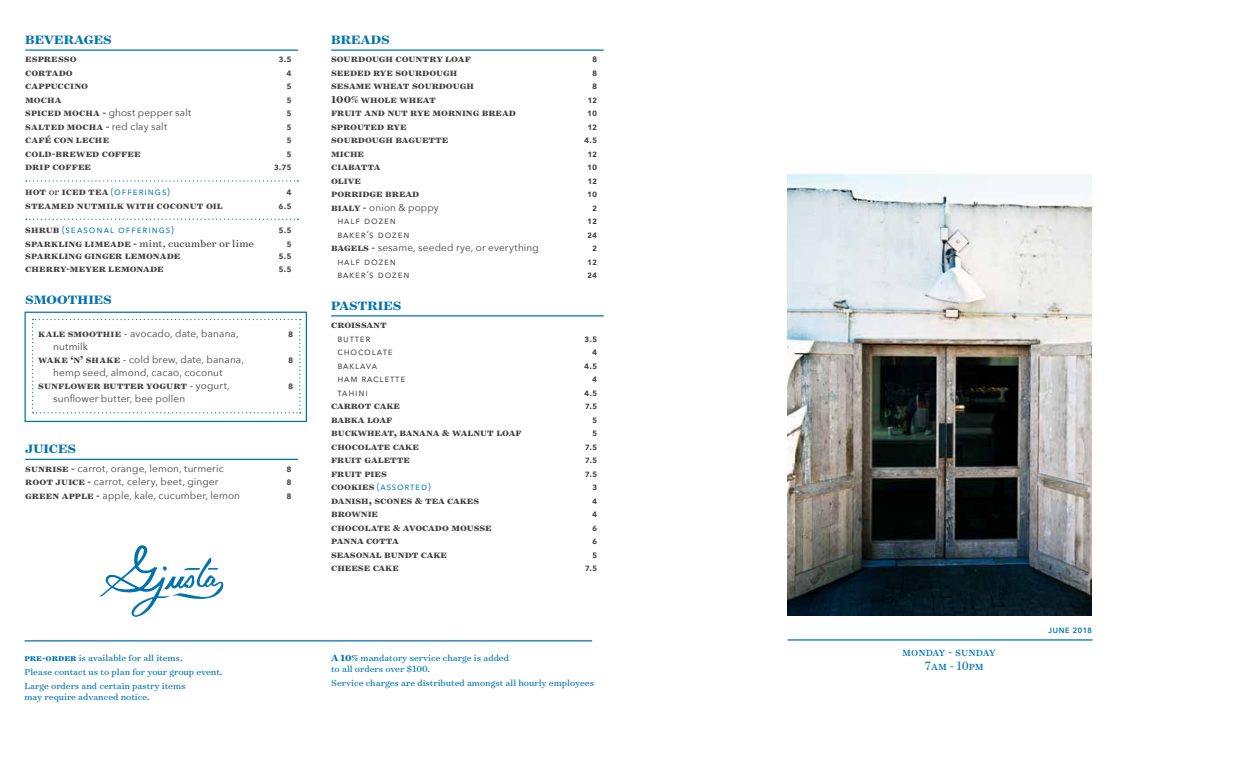
<style>
.page{position:relative;width:1260px;height:765px;background:#fff}
.page>*{position:absolute;margin:0;border:0;box-sizing:border-box;transform-origin:0 0}
.t1{font:700 13.75px "Surveyor Text";color:#0073ae}
.t2{font:13.62px/13.5px "Surveyor Text";color:#0073ae;scale:.91 1}
.t3{font:700 11.25px "Surveyor Text";color:#414042}
.t4{font:11.25px "Surveyor Text";color:#414042}
.t5{font:10px/13.5px "Avenir Next";letter-spacing:.015em;color:#414042}
.t6{font:10px/13.8px "Surveyor Text";color:#0073ae}
.t7{font:600 10px "Avenir Next";letter-spacing:-.02em;color:#414042}
.t8{font:10px "Avenir Next";letter-spacing:.085em;color:#0073ae}
.t9{font:500 10px "Avenir Next";letter-spacing:.005em;color:#0073ae}
.s1{font-family:"Surveyor Text";font-weight:700;font-size:11.25px}
.s2{font-family:"Avenir Next";font-weight:400;font-size:10px}
.s3{font-family:"Surveyor Text";font-weight:700;font-size:11.25px;color:#414042}
.s4{font-family:"Surveyor Text";font-size:11.25px;color:#414042}
.s5{font-weight:700}
.s6{font-family:"Surveyor Text";font-size:11.25px}
.s7{font-weight:400}
.s8{font-size:10px}
</style>
<div class="page">
<div style="left:25px;top:312px;width:282px;height:110px;border:1px solid #0073ae"></div>
<svg style="left:32px;top:319px;width:269px;height:94px"></svg>
<hr style="left:25px;top:49px;width:273px;height:2px;background:#0073ae">
<svg style="left:26px;top:180px;width:272px;height:2px"></svg>
<svg style="left:26px;top:219px;width:272px;height:1px"></svg>
<hr style="left:25px;top:459px;width:273px;height:1px;background:#0073ae">
<hr style="left:331px;top:49px;width:273px;height:2px;background:#0073ae">
<hr style="left:331px;top:315px;width:273px;height:1px;background:#0073ae">
<hr style="left:788px;top:639px;width:305px;height:2px;background:#0073ae">
<hr style="left:25px;top:640px;width:567px;height:1px;background:#0073ae">
<img style="left:788px;top:175px;width:303px;height:440px">
<svg style="left:100px;top:545px;width:123px;height:72px"></svg>
<p class="t1" style="left:25px;top:31px;width:88px">BEVERAGES</p>
<p class="t3" style="left:25px;top:52px;width:53px">espresso</p>
<p class="t7" style="left:278px;top:50px;width:15px">3.5</p>
<p class="t3" style="left:25px;top:65px;width:49px">cortado</p>
<p class="t7" style="left:286px;top:64px;width:7px">4</p>
<p class="t3" style="left:25px;top:79px;width:64px">cappuccino</p>
<p class="t7" style="left:286px;top:77px;width:7px">5</p>
<p class="t3" style="left:25px;top:92px;width:38px">mocha</p>
<p class="t7" style="left:286px;top:91px;width:7px">5</p>
<p class="t5" style="left:25px;top:106px;width:168px"><span class="s1">spiced mocha -</span> ghost pepper salt</p>
<p class="t7" style="left:286px;top:104px;width:7px">5</p>
<p class="t3" style="left:25px;top:119px;width:143px">salted mocha - <span class="s2">red clay salt</span></p>
<p class="t7" style="left:286px;top:118px;width:7px">5</p>
<p class="t3" style="left:25px;top:133px;width:85px">café con leche</p>
<p class="t7" style="left:286px;top:131px;width:7px">5</p>
<p class="t3" style="left:25px;top:146px;width:117px">cold-brewed coffee</p>
<p class="t7" style="left:286px;top:145px;width:7px">5</p>
<p class="t3" style="left:25px;top:160px;width:67px">drip coffee</p>
<p class="t7" style="left:274px;top:158px;width:19px">3.75</p>
<p class="t8" style="left:25px;top:183px;width:146px"><span class="s3">hot</span> <span class="s4">or</span> <span class="s3">iced tea</span> (offerings)</p>
<p class="t7" style="left:286px;top:183px;width:7px">4</p>
<p class="t3" style="left:25px;top:198px;width:199px">steamed nutmilk with coconut oil</p>
<p class="t7" style="left:278px;top:197px;width:15px">6.5</p>
<p class="t8" style="left:25px;top:221px;width:150px"><span class="s3">shrub</span> (seasonal offerings)</p>
<p class="t7" style="left:278px;top:221px;width:15px">5.5</p>
<p class="t4" style="left:25px;top:236px;width:230px"><span class="s5">sparkling limeade -</span> mint, cucumber or lime</p>
<p class="t7" style="left:286px;top:235px;width:7px">5</p>
<p class="t3" style="left:25px;top:249px;width:157px">sparkling ginger lemonade</p>
<p class="t7" style="left:278px;top:247px;width:15px">5.5</p>
<p class="t3" style="left:25px;top:261px;width:140px">cherry-meyer lemonade</p>
<p class="t7" style="left:278px;top:260px;width:15px">5.5</p>
<p class="t1" style="left:25px;top:290px;width:88px">SMOOTHIES</p>
<p class="t5" style="left:38px;top:327px;width:202px"><span class="s1">kale smoothie</span> <span class="s6">-</span> avocado, date, banana,</p>
<p class="t7" style="left:288px;top:325px;width:7px">8</p>
<p class="t5" style="left:38px;top:339px;width:207px;text-indent:15px">nutmilk<br><span class="s1">wake ‘n’ shake</span> <span class="s6">-</span> cold brew, date, banana,</p>
<p class="t7" style="left:288px;top:351px;width:7px">8</p>
<p class="t5" style="left:53px;top:365px;width:171px">hemp seed, almond, cacao, coconut</p>
<p class="t3" style="left:38px;top:378px;width:193px">sunflower butter yogurt <span class="s7">-</span> <span class="s2">yogurt,</span></p>
<p class="t7" style="left:288px;top:377px;width:7px">8</p>
<p class="t5" style="left:53px;top:391px;width:133px">sunflower butter, bee pollen</p>
<p class="t1" style="left:25px;top:440px;width:52px">JUICES</p>
<p class="t5" style="left:25px;top:461px;width:200px"><span class="s1">sunrise -</span> carrot, orange, lemon, turmeric</p>
<p class="t7" style="left:286px;top:460px;width:7px">8</p>
<p class="t5" style="left:25px;top:474px;width:195px"><span class="s1">root juice -</span> carrot, celery, beet, ginger</p>
<p class="t7" style="left:286px;top:473px;width:7px">8</p>
<p class="t5" style="left:25px;top:488px;width:216px"><span class="s1">green apple -</span> apple, kale, cucumber, lemon</p>
<p class="t7" style="left:286px;top:487px;width:7px">8</p>
<p class="t6" style="left:25px;top:651px;width:199px"><span class="s5">pre-order</span> is available for all items.<br>Please contact us to plan for your group event.<br>Large orders and certain pastry items</p>
<p class="t6" style="left:25px;top:690px;width:127px">may require advanced notice.</p>
<p class="t1" style="left:331px;top:31px;width:60px">BREADS</p>
<p class="t3" style="left:331px;top:52px;width:141px">sourdough country loaf</p>
<p class="t7" style="left:592px;top:50px;width:7px">8</p>
<p class="t3" style="left:331px;top:65px;width:128px">seeded rye sourdough</p>
<p class="t7" style="left:592px;top:64px;width:7px">8</p>
<p class="t3" style="left:331px;top:79px;width:144px">sesame wheat sourdough</p>
<p class="t7" style="left:592px;top:77px;width:7px">8</p>
<p class="t3" style="left:331px;top:92px;width:106px">100% whole wheat</p>
<p class="t7" style="left:587px;top:91px;width:11px">12</p>
<p class="t3" style="left:331px;top:106px;width:186px">fruit and nut rye morning bread</p>
<p class="t7" style="left:587px;top:104px;width:12px">10</p>
<p class="t3" style="left:331px;top:119px;width:77px">sprouted rye</p>
<p class="t7" style="left:587px;top:118px;width:11px">12</p>
<p class="t3" style="left:331px;top:133px;width:119px">sourdough baguette</p>
<p class="t7" style="left:584px;top:131px;width:15px">4.5</p>
<p class="t3" style="left:331px;top:146px;width:34px">miche</p>
<p class="t7" style="left:587px;top:145px;width:11px">12</p>
<p class="t3" style="left:331px;top:160px;width:51px">ciabatta</p>
<p class="t7" style="left:587px;top:158px;width:12px">10</p>
<p class="t3" style="left:331px;top:173px;width:31px">olive</p>
<p class="t7" style="left:587px;top:172px;width:11px">12</p>
<p class="t3" style="left:331px;top:187px;width:90px">porridge bread</p>
<p class="t7" style="left:587px;top:185px;width:12px">10</p>
<p class="t5" style="left:331px;top:200px;width:109px"><span class="s1">bialy -</span> onion &amp; poppy</p>
<p class="t7" style="left:592px;top:199px;width:7px">2</p>
<p class="t5" style="left:337px;top:214px;width:60px">half dozen</p>
<p class="t7" style="left:587px;top:212px;width:12px">12</p>
<p class="t5" style="left:337px;top:227px;width:74px">baker’s dozen</p>
<p class="t7" style="left:587px;top:226px;width:12px">24</p>
<p class="t5" style="left:331px;top:241px;width:209px"><span class="s1">bagels -</span> sesame, seeded rye, or everything</p>
<p class="t7" style="left:592px;top:239px;width:7px">2</p>
<p class="t5" style="left:337px;top:254px;width:60px">half dozen</p>
<p class="t7" style="left:587px;top:253px;width:12px">12</p>
<p class="t5" style="left:337px;top:268px;width:74px">baker’s dozen</p>
<p class="t7" style="left:587px;top:266px;width:12px">24</p>
<p class="t1" style="left:331px;top:296px;width:72px">PASTRIES</p>
<p class="t3" style="left:331px;top:317px;width:57px">croissant</p>
<p class="t5" style="left:337px;top:331px;width:35px">butter</p>
<p class="t7" style="left:584px;top:330px;width:15px">3.5</p>
<p class="t5" style="left:337px;top:344px;width:57px">chocolate</p>
<p class="t7" style="left:592px;top:343px;width:7px">4</p>
<p class="t5" style="left:337px;top:358px;width:41px">baklava</p>
<p class="t7" style="left:584px;top:357px;width:15px">4.5</p>
<p class="t5" style="left:337px;top:371px;width:70px">ham raclette</p>
<p class="t7" style="left:592px;top:370px;width:7px">4</p>
<p class="t5" style="left:337px;top:385px;width:32px">tahini</p>
<p class="t7" style="left:584px;top:384px;width:15px">4.5</p>
<p class="t3" style="left:331px;top:398px;width:70px">carrot cake</p>
<p class="t7" style="left:585px;top:397px;width:14px">7.5</p>
<p class="t3" style="left:331px;top:412px;width:63px">babka loaf</p>
<p class="t7" style="left:592px;top:411px;width:7px">5</p>
<p class="t3" style="left:331px;top:425px;width:192px">buckwheat, banana <span class="s8">&amp;</span> walnut loaf</p>
<p class="t7" style="left:592px;top:424px;width:7px">5</p>
<p class="t3" style="left:331px;top:439px;width:89px">chocolate cake</p>
<p class="t7" style="left:585px;top:438px;width:14px">7.5</p>
<p class="t3" style="left:331px;top:452px;width:80px">fruit galette</p>
<p class="t7" style="left:585px;top:451px;width:14px">7.5</p>
<p class="t3" style="left:331px;top:466px;width:57px">fruit pies</p>
<p class="t7" style="left:585px;top:465px;width:14px">7.5</p>
<p class="t8" style="left:331px;top:478px;width:101px"><span class="s3">cookies</span> (assorted)</p>
<p class="t7" style="left:592px;top:478px;width:7px">3</p>
<p class="t3" style="left:331px;top:493px;width:150px">danish, scones <span class="s8">&amp;</span> tea cakes</p>
<p class="t7" style="left:592px;top:492px;width:7px">4</p>
<p class="t3" style="left:331px;top:506px;width:49px">brownie</p>
<p class="t7" style="left:592px;top:505px;width:7px">4</p>
<p class="t3" style="left:331px;top:520px;width:162px">chocolate <span class="s8">&amp;</span> avocado mousse</p>
<p class="t7" style="left:592px;top:519px;width:7px">6</p>
<p class="t3" style="left:331px;top:533px;width:69px">panna cotta</p>
<p class="t7" style="left:592px;top:532px;width:7px">6</p>
<p class="t3" style="left:331px;top:547px;width:118px">seasonal bundt cake</p>
<p class="t7" style="left:592px;top:546px;width:7px">5</p>
<p class="t3" style="left:331px;top:560px;width:69px">cheese cake</p>
<p class="t7" style="left:585px;top:559px;width:14px">7.5</p>
<p class="t6" style="left:331px;top:652px;width:179px;line-height:11.2px"><span class="s5">A 10%</span> mandatory service charge is added to all orders over $100.</p>
<p class="t6" style="left:331px;top:676px;width:265px">Service charges are distributed amongst all hourly employees</p>
<p class="t2" style="left:925px;top:645px;width:79px;text-indent:-23px">monday - sunday<br>7am - 10pm</p>
<p class="t9" style="left:1048px;top:621px;width:45px">june 2018</p>
</div>
